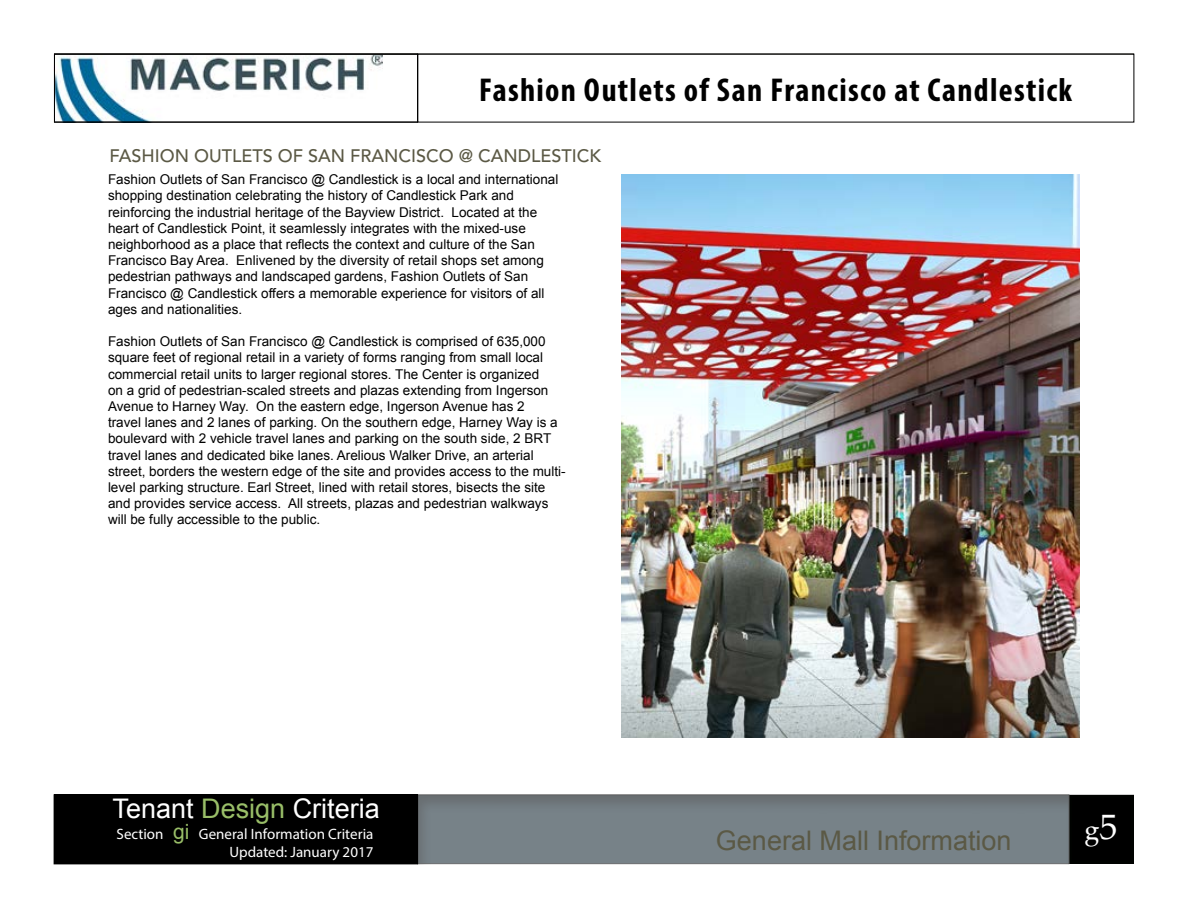
<style>
.page{position:relative;width:1188px;height:918px;background:#fff}
.page>*{position:absolute;margin:0;border:0;box-sizing:border-box;transform-origin:0 0}
.t1{font:700 condensed 33.15px "Myriad Pro";letter-spacing:.04em;color:#000}
.t2{font:27px "Arial";color:#5b5945}
.t3{font:27px "Arial";color:#fff}
.t4{font:27px "Palatino Linotype";color:#fff}
.t5{font:500 18px "Avenir LT Std";color:#5b5945}
.t6{font:15px/18px "Myriad Pro";color:#fff;text-align:right}
.t7{font:13.5px/16.2px "Arial";color:#000}
.s1{color:#99be68}
.s2{font-family:"Arial";font-size:21px;color:#99be68}
.s3{font-size:36px}
</style>
<div class="page">
<img style="left:53px;top:57px;width:329px;height:65px">
<img style="left:621px;top:174px;width:459px;height:564px">
<div style="left:405px;top:784px;width:676px;height:81px;background:#000;opacity:.5"></div>
<div style="left:54px;top:795px;width:364px;height:69px;background:#000"></div>
<div style="left:1069px;top:795px;width:65px;height:69px;background:#000"></div>
<div style="left:40px;top:44px;width:1108px;height:13px;background:#000;opacity:.5"></div>
<div style="left:418px;top:54px;width:716px;height:68px;border:1px solid #000"></div>
<div style="left:54px;top:54px;width:364px;height:68px;border:1px solid #000"></div>
<h1 class="t1" style="left:479px;top:69px;width:595px">Fashion Outlets of San Francisco at Candlestick</h1>
<h3 class="t5" style="left:110px;top:145px;width:493px">FASHION OUTLETS OF SAN FRANCISCO @ CANDLESTICK</h3>
<p class="t7" style="left:108px;top:172px;width:452px">Fashion Outlets of San Francisco @ Candlestick is a local and international shopping destination celebrating the history of Candlestick Park and reinforcing the industrial heritage of the Bayview District. Located at the heart of Candlestick Point, it seamlessly integrates with the mixed-use neighborhood as a place that reflects the context and culture of the San Francisco Bay Area. Enlivened by the diversity of retail shops set among pedestrian pathways and landscaped gardens, Fashion Outlets of San Francisco @ Candlestick offers a memorable experience for visitors of all ages and nationalities.</p>
<p class="t7" style="left:108px;top:334px;width:459px">Fashion Outlets of San Francisco @ Candlestick is comprised of 635,000 square feet of regional retail in a variety of forms ranging from small local commercial retail units to larger regional stores. The Center is organized<br>on a grid of pedestrian-scaled streets and plazas extending from Ingerson Avenue to Harney Way. On the eastern edge, Ingerson Avenue has 2<br>travel lanes and 2 lanes of parking. On the southern edge, Harney Way is a boulevard with 2 vehicle travel lanes and parking on the south side, 2 BRT travel lanes and dedicated bike lanes. Arelious Walker Drive, an arterial street, borders the western edge of the site and provides access to the multi&shy;level parking structure. Earl Street, lined with retail stores, bisects the site and provides service access. All streets, plazas and pedestrian walkways will be fully accessible to the public.</p>
<h2 class="t3" style="left:113px;top:791px;width:269px">Tenant <span class="s1">Design</span> Criteria</h2>
<p class="t6" style="left:117px;top:825px;width:258px">Section <span class="s2">gi</span> General Information Criteria<br>Updated: January 2017</p>
<h2 class="t2" style="left:716px;top:823px;width:297px">General Mall Information</h2>
<h2 class="t4" style="left:1084px;top:811px;width:35px">g<span class="s3">5</span></h2>
</div>
